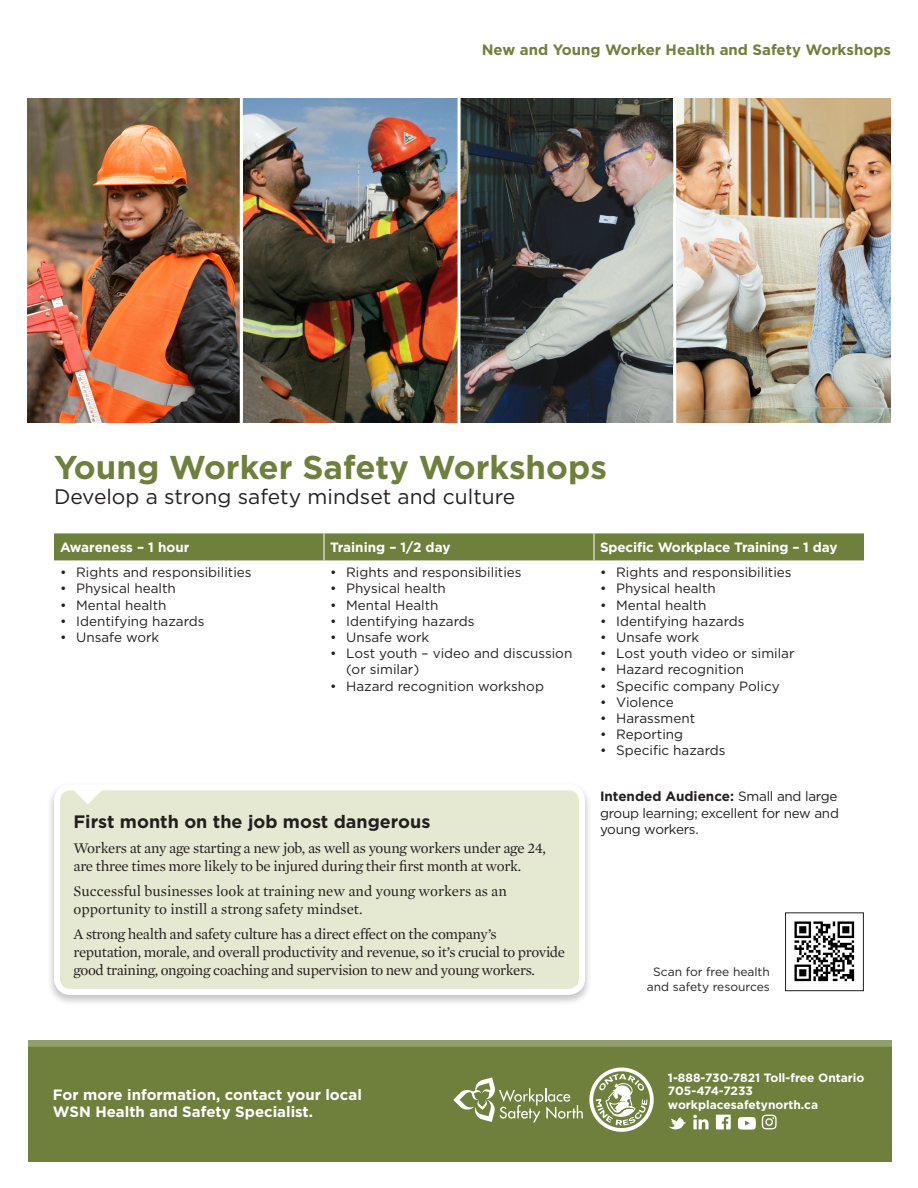
<style>
.page{position:relative;width:918px;height:1188px;background:#fff}
.page>*{position:absolute;margin:0;border:0;box-sizing:border-box;transform-origin:0 0}
.t1{font:700 33px "Gotham";color:#6f803d}
.t2{font:21px "Gotham";color:#231f20}
.t3{font:700 18px "Gotham";color:#231f20}
.t4{font:15px/18px "Mercury Text G1";letter-spacing:-.025em;color:#231f20}
.t5{font:15px/18px "Mercury Text G1";color:#231f20}
.t6{font:700 15px/16.8px "Gotham";color:#fff}
.t7{font:700 15px "Gotham";color:#6f803d}
.t8{font:13.5px/16.2px "Gotham";color:#231f20}
.t9{font:700 13.5px "Gotham";letter-spacing:-.01em;color:#fff}
.t10{font:700 12px/13.5px "Gotham";color:#fff}
.t11{font:12px/14.4px "Gotham";color:#231f20;text-align:center}
.s1{font-weight:700}
</style>
<div class="page">
<img style="left:28px;top:99px;width:212px;height:324px">
<img style="left:243px;top:99px;width:215px;height:324px">
<img style="left:461px;top:99px;width:212px;height:324px">
<img style="left:676px;top:99px;width:215px;height:324px">
<div style="left:54px;top:533px;width:810px;height:27px;background:#6f803d"></div>
<img style="left:794px;top:921px;width:61px;height:61px">
<div style="left:785px;top:912px;width:79px;height:79px;border:1px solid #231f20"></div>
<div style="left:47px;top:782px;width:545px;height:224px;background:#231f20;opacity:.25"></div>
<div style="left:57px;top:787px;width:525px;height:205px;background:#e6e9d2;border-radius:14px"></div>
<div style="left:54px;top:784px;width:531px;height:211px;border:6px solid #fff;border-radius:14px"></div>
<svg style="left:74px;top:790px;width:28px;height:14px"></svg>
<div style="left:28px;top:1040px;width:864px;height:122px;background:#6f803d"></div>
<svg style="left:28px;top:1040px;width:864px;height:7px;background:#909d6a"></svg>
<svg style="left:453px;top:1077px;width:130px;height:45px"></svg>
<svg style="left:589px;top:1068px;width:65px;height:64px"></svg>
<svg style="left:693px;top:1115px;width:16px;height:14px"></svg>
<svg style="left:668px;top:1117px;width:18px;height:13px"></svg>
<svg style="left:738px;top:1117px;width:18px;height:13px"></svg>
<svg style="left:716px;top:1115px;width:15px;height:14px"></svg>
<svg style="left:762px;top:1115px;width:15px;height:14px"></svg>
<p class="t7" style="left:482px;top:41px;width:411px">New and Young Worker Health and Safety Workshops</p>
<p class="t1" style="left:54px;top:447px;width:554px">Young Worker Safety Workshops</p>
<p class="t2" style="left:54px;top:484px;width:463px">Develop a strong safety mindset and culture</p>
<p class="t9" style="left:60px;top:539px;width:131px">Awareness – 1 hour</p>
<p class="t9" style="left:330px;top:539px;width:122px">Training – 1/2 day</p>
<p class="t9" style="left:600px;top:539px;width:239px">Specific Workplace Training – 1 day</p>
<p class="t8" style="left:60px;top:564px;width:193px">• Rights and responsibilities</p>
<p class="t8" style="left:60px;top:580px;width:117px">• Physical health</p>
<p class="t8" style="left:60px;top:597px;width:108px">• Mental health</p>
<p class="t8" style="left:60px;top:613px;width:146px">• Identifying hazards</p>
<p class="t8" style="left:60px;top:629px;width:101px">• Unsafe work</p>
<p class="t8" style="left:330px;top:564px;width:193px">• Rights and responsibilities</p>
<p class="t8" style="left:330px;top:580px;width:117px">• Physical health</p>
<p class="t8" style="left:330px;top:597px;width:110px">• Mental Health</p>
<p class="t8" style="left:330px;top:613px;width:146px">• Identifying hazards</p>
<p class="t8" style="left:330px;top:629px;width:101px">• Unsafe work</p>
<p class="t8" style="left:346px;top:645px;width:228px;text-indent:-16px">• Lost youth – video and discussion (or similar)</p>
<p class="t8" style="left:330px;top:678px;width:215px">• Hazard recognition workshop</p>
<p class="t8" style="left:600px;top:564px;width:193px">• Rights and responsibilities</p>
<p class="t8" style="left:600px;top:580px;width:117px">• Physical health</p>
<p class="t8" style="left:600px;top:597px;width:108px">• Mental health</p>
<p class="t8" style="left:600px;top:613px;width:146px">• Identifying hazards</p>
<p class="t8" style="left:600px;top:629px;width:101px">• Unsafe work</p>
<p class="t8" style="left:600px;top:645px;width:196px">• Lost youth video or similar</p>
<p class="t8" style="left:600px;top:661px;width:146px">• Hazard recognition</p>
<p class="t8" style="left:600px;top:678px;width:181px">• Specific company Policy</p>
<p class="t8" style="left:600px;top:694px;width:75px">• Violence</p>
<p class="t8" style="left:600px;top:710px;width:97px">• Harassment</p>
<p class="t8" style="left:600px;top:726px;width:85px">• Reporting</p>
<p class="t8" style="left:600px;top:742px;width:127px">• Specific hazards</p>
<p class="t8" style="left:600px;top:788px;width:241px;text-align:justify"><span class="s1">Intended Audience:</span> Small and large group learning; excellent for new and young workers.</p>
<p class="t3" style="left:74px;top:811px;width:358px">First month on the job most dangerous</p>
<p class="t4" style="left:74px;top:839px;width:474px">Workers at any age starting a new job, as well as young workers under age 24, are three times more likely to be injured during their first month at work.</p>
<p class="t5" style="left:74px;top:882px;width:435px">Successful businesses look at training new and young workers as an opportunity to instill a strong safety mindset.</p>
<p class="t4" style="left:74px;top:924px;width:493px">A strong health and safety culture has a direct effect on the company’s reputation, morale, and overall productivity and revenue, so it’s crucial to provide good training, ongoing coaching and supervision to new and young workers.</p>
<p class="t11" style="left:647px;top:965px;width:124px">Scan for free health and safety resources</p>
<p class="t6" style="left:53px;top:1086px;width:311px">For more information, contact your local<br>WSN Health and Safety Specialist.</p>
<p class="t10" style="left:668px;top:1071px;width:198px">1-888-730-7821 Toll-free Ontario<br>705-474-7233 workplacesafetynorth.ca</p>
</div>
